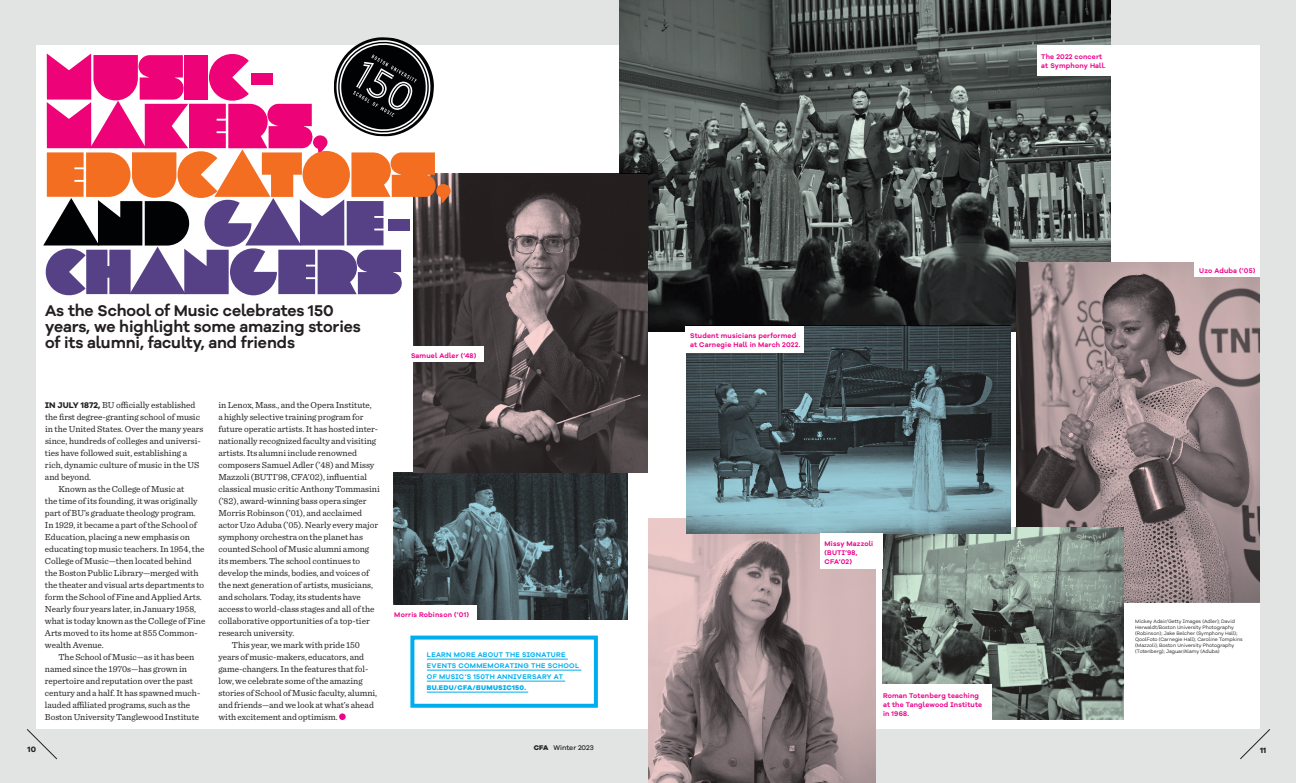
<style>
.page{position:relative;width:1296px;height:783px;background:#fff}
.page>*{position:absolute;margin:0;border:0;box-sizing:border-box;transform-origin:0 0}
.t1{font:63.4px/48.6px "Lot";letter-spacing:-.02em;color:#564187}
.t2{font:63.4px/48.6px "Lot";letter-spacing:-.02em;color:#ed0277}
.t3{font:600 16px/16px "Galano Grotesque Alt";letter-spacing:-.005em;color:#231f20}
.t4{font:9.1px "Sentinel";color:#231f20}
.t5{font:700 8px "Galano Grotesque Alt";color:#231f20}
.t6{font:600 7px/9px "Galano Grotesque Alt";letter-spacing:.025em;color:#ed028c}
.t7{font:600 7px/11px "Galano Grotesque Alt";letter-spacing:.04em;color:#00aeef}
.t8{font:800 7px "Galano Grotesque Alt";letter-spacing:.04em;color:#00aeef}
.t9{font:500 7px "Galano Grotesque Alt";color:#231f20}
.t10{font:5px/6px "Galano Grotesque Alt";color:#231f20}
.s1{font-family:"Galano Grotesque Alt";font-weight:900}
.s2{color:#f36e21}
.s3{color:#010203}
.s4{font-family:"Galano Grotesque Alt";font-weight:700;font-size:8.5px}
.s5{font-weight:800}
</style>
<div class="page">
<div style="left:0;top:0;width:648px;height:783px;background:#e2e3e3"></div>
<div style="left:36px;top:45px;width:612px;height:684px;background:#fff"></div>
<img style="left:619px;top:0;width:29px;height:174px">
<img style="left:394px;top:472px;width:233px;height:148px">
<svg style="left:339px;top:713px;width:7px;height:7px"></svg>
<div style="left:410px;top:636px;width:188px;height:72px;border:4px solid #00aeef"></div>
<hr style="left:427px;top:659px;width:141px;height:1px;background:#00aeef">
<hr style="left:427px;top:670px;width:154px;height:1px;background:#00aeef">
<hr style="left:427px;top:681px;width:138px;height:1px;background:#00aeef">
<hr style="left:427px;top:692px;width:101px;height:1px;background:#00aeef">
<svg style="left:334px;top:37px;width:100px;height:100px"></svg>
<img style="left:413px;top:174px;width:235px;height:298px">
<div style="left:390px;top:606px;width:86px;height:15px;background:#fff"></div>
<div style="left:406px;top:347px;width:78px;height:15px;background:#fff"></div>
<svg style="left:27px;top:729px;width:30px;height:31px"></svg>
<div style="left:648px;top:0;width:648px;height:783px;background:#e2e3e3"></div>
<div style="left:648px;top:45px;width:612px;height:684px;background:#fff"></div>
<svg style="left:648px;top:0;width:462px;height:332px;background:#464c4a"></svg>
<img style="left:1016px;top:263px;width:244px;height:339px">
<img style="left:883px;top:528px;width:241px;height:192px">
<img style="left:648px;top:518px;width:228px;height:265px">
<div style="left:1195px;top:262px;width:65px;height:15px;background:#fff"></div>
<div style="left:879px;top:685px;width:113px;height:38px;background:#fff"></div>
<div style="left:1037px;top:45px;width:75px;height:30px;background:#fff"></div>
<img style="left:686px;top:326px;width:325px;height:207px">
<div style="left:820px;top:533px;width:62px;height:36px;background:#fff"></div>
<div style="left:686px;top:326px;width:118px;height:27px;background:#fff"></div>
<svg style="left:1240px;top:729px;width:30px;height:31px"></svg>
<h1 class="t2" style="left:45px;top:54px;width:286px">MUSIC<span class="s1">-<br></span>MAKERS,</h1>
<h1 class="t1" style="left:45px;top:152px;width:410px"><span class="s2">EDUCATORS,<br></span><span class="s3">AND</span> GAME<span class="s1">-<br></span>CHANGERS</h1>
<h2 class="t3" style="left:45px;top:302px;width:317px">As the School of Music celebrates 150 years, we highlight some amazing stories of its alumni, faculty, and friends</h2>
<p class="t6" style="left:411px;top:351px;width:67px">Samuel Adler (’48)</p>
<p class="t4" style="left:45px;top:398px;width:152px"><span class="s4">IN JULY 1872,</span> BU officially established</p>
<p class="t4" style="left:45px;top:410px;width:157px">the first degree-granting school of music</p>
<p class="t4" style="left:45px;top:422px;width:160px">in the United States. Over the many years</p>
<p class="t4" style="left:45px;top:434px;width:157px">since, hundreds of colleges and universi-</p>
<p class="t4" style="left:45px;top:446px;width:144px">ties have followed suit, establishing a</p>
<p class="t4" style="left:45px;top:458px;width:156px">rich, dynamic culture of music in the US</p>
<p class="t4" style="left:45px;top:470px;width:48px">and beyond.</p>
<p class="t4" style="left:58px;top:482px;width:127px">Known as the College of Music at</p>
<p class="t4" style="left:45px;top:494px;width:154px">the time of its founding, it was originally</p>
<p class="t4" style="left:45px;top:506px;width:152px">part of BU’s graduate theology program.</p>
<p class="t4" style="left:45px;top:518px;width:154px">In 1929, it became a part of the School of</p>
<p class="t4" style="left:45px;top:530px;width:146px">Education, placing a new emphasis on</p>
<p class="t4" style="left:45px;top:542px;width:161px">educating top music teachers. In 1954, the</p>
<p class="t4" style="left:45px;top:554px;width:148px">College of Music—then located behind</p>
<p class="t4" style="left:45px;top:566px;width:155px">the Boston Public Library—merged with</p>
<p class="t4" style="left:45px;top:578px;width:161px">the theater and visual arts departments to</p>
<p class="t4" style="left:45px;top:590px;width:158px">form the School of Fine and Applied Arts.</p>
<p class="t4" style="left:45px;top:602px;width:153px">Nearly four years later, in January 1958,</p>
<p class="t4" style="left:45px;top:614px;width:162px">what is today known as the College of Fine</p>
<p class="t4" style="left:45px;top:626px;width:154px">Arts moved to its home at 855 Common-</p>
<p class="t4" style="left:45px;top:638px;width:60px">wealth Avenue.</p>
<p class="t4" style="left:58px;top:650px;width:137px">The School of Music—as it has been</p>
<p class="t4" style="left:45px;top:662px;width:144px">named since the 1970s—has grown in</p>
<p class="t4" style="left:45px;top:674px;width:149px">repertoire and reputation over the past</p>
<p class="t4" style="left:45px;top:686px;width:157px">century and a half. It has spawned much-</p>
<p class="t4" style="left:45px;top:698px;width:147px">lauded affiliated programs, such as the</p>
<p class="t4" style="left:45px;top:710px;width:156px">Boston University Tanglewood Institute</p>
<p class="t4" style="left:218px;top:398px;width:155px">in Lenox, Mass., and the Opera Institute,</p>
<p class="t4" style="left:218px;top:410px;width:147px">a highly selective training program for</p>
<p class="t4" style="left:218px;top:422px;width:161px">future operatic artists. It has hosted inter-</p>
<p class="t4" style="left:218px;top:434px;width:159px">nationally recognized faculty and visiting</p>
<p class="t4" style="left:218px;top:446px;width:140px">artists. Its alumni include renowned</p>
<p class="t4" style="left:218px;top:458px;width:157px">composers Samuel Adler (’48) and Missy</p>
<p class="t4" style="left:218px;top:470px;width:150px">Mazzoli (BUTI’98, CFA’02), influential</p>
<p class="t4" style="left:218px;top:482px;width:163px">classical music critic Anthony Tommasini</p>
<p class="t4" style="left:218px;top:494px;width:150px">(’82), award-winning bass opera singer</p>
<p class="t4" style="left:218px;top:506px;width:145px">Morris Robinson (’01), and acclaimed</p>
<p class="t4" style="left:218px;top:518px;width:161px">actor Uzo Aduba (’05). Nearly every major</p>
<p class="t4" style="left:218px;top:530px;width:146px">symphony orchestra on the planet has</p>
<p class="t4" style="left:218px;top:542px;width:152px">counted School of Music alumni among</p>
<p class="t4" style="left:218px;top:554px;width:143px">its members. The school continues to</p>
<p class="t4" style="left:218px;top:566px;width:152px">develop the minds, bodies, and voices of</p>
<p class="t4" style="left:218px;top:578px;width:156px">the next generation of artists, musicians,</p>
<p class="t4" style="left:218px;top:590px;width:144px">and scholars.Today, its students have</p>
<p class="t4" style="left:218px;top:602px;width:158px">access to world-class stages and all of the</p>
<p class="t4" style="left:218px;top:614px;width:153px">collaborative opportunities of a top-tier</p>
<p class="t4" style="left:218px;top:626px;width:77px">research university.</p>
<p class="t4" style="left:232px;top:638px;width:130px">This year, we mark with pride 150</p>
<p class="t4" style="left:218px;top:650px;width:147px">years of music-makers, educators, and</p>
<p class="t4" style="left:218px;top:662px;width:152px">game-changers. In the features that fol-</p>
<p class="t4" style="left:218px;top:674px;width:146px">low, we celebrate some of the amazing</p>
<p class="t4" style="left:218px;top:686px;width:160px">stories of School of Music faculty, alumni,</p>
<p class="t4" style="left:218px;top:698px;width:157px">and friends—and we look at what’s ahead</p>
<p class="t4" style="left:218px;top:710px;width:121px">with excitement and optimism.</p>
<p class="t6" style="left:394px;top:610px;width:76px">Morris Robinson (’01)</p>
<p class="t7" style="left:427px;top:649px;width:154px">LEARN MORE ABOUT THE SIGNATURE<br>EVENTS COMMEMORATING THE SCHOOL<br>OF MUSIC’S 150TH ANNIVERSARY AT</p>
<p class="t8" style="left:427px;top:683px;width:101px">BU.EDU/CFA/BUMUSIC150.</p>
<p class="t5" style="left:28px;top:744px;width:10px">10</p>
<p class="t9" style="left:534px;top:743px;width:62px"><span class="s5">CFA</span> Winter 2023</p>
<p class="t6" style="left:1041px;top:52px;width:66px">The 2022 concert at Symphony Hall.</p>
<p class="t6" style="left:690px;top:331px;width:112px">Student musicians performed at Carnegie Hall in March 2022.</p>
<p class="t6" style="left:825px;top:538px;width:50px">Missy Mazzoli (BUTI’98,<br>CFA’02)</p>
<p class="t6" style="left:883px;top:691px;width:101px">Roman Totenberg teaching at the Tanglewood Institute in 1968.</p>
<p class="t6" style="left:1199px;top:265px;width:58px">Uzo Aduba (’05)</p>
<p class="t10" style="left:1135px;top:618px;width:109px">Mickey Adair/Getty Images (Adler); David Herwaldt/Boston University Photography (Robinson); Jake Belcher (Symphony Hall); QoolFoto (Carnegie Hall); Caroline Tompkins (Mazzoli); Boston University Photography (Totenberg); Jaguar/Alamy (Aduba)</p>
<p class="t5" style="left:1260px;top:745px;width:8px">11</p>
</div>
